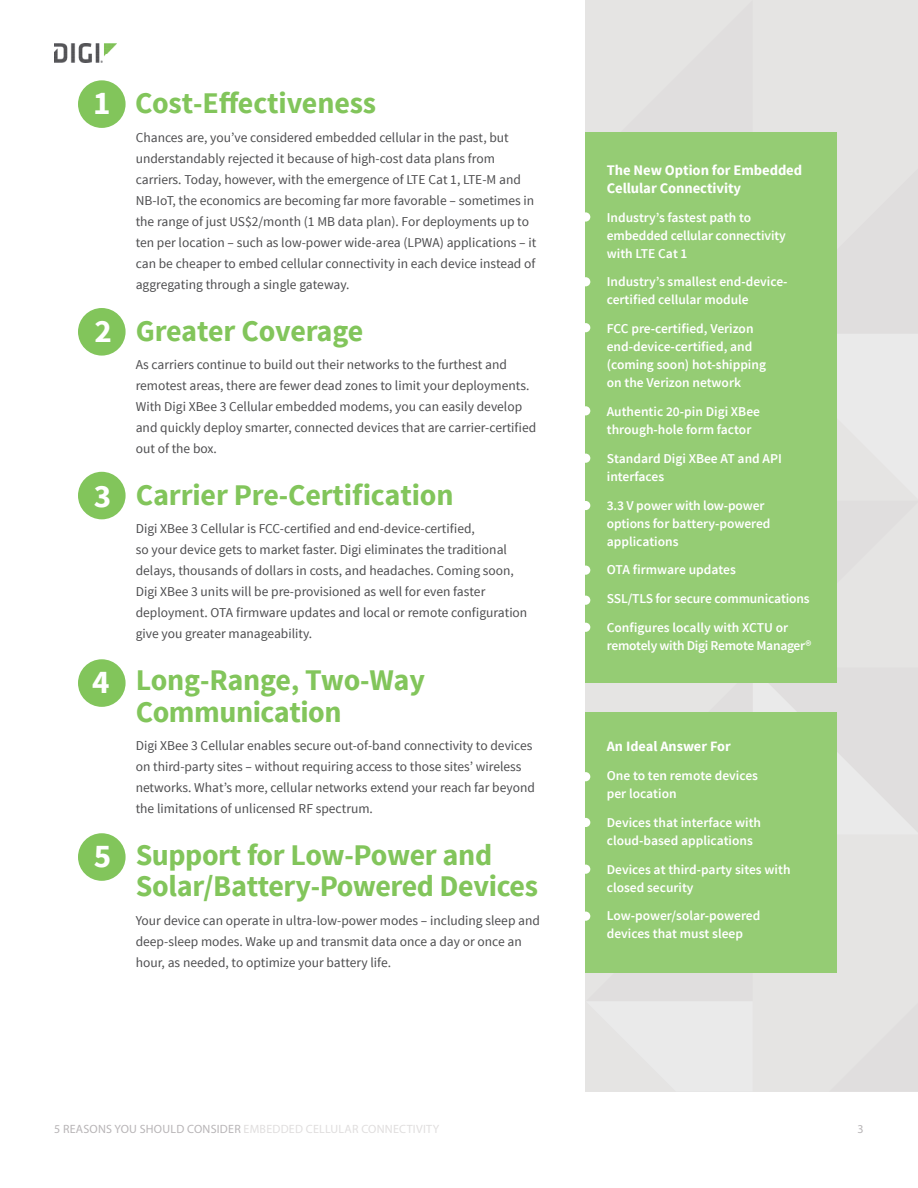
<style>
.page{position:relative;width:918px;height:1188px;background:#fff}
.page>*{position:absolute;margin:0;border:0;box-sizing:border-box;transform-origin:0 0}
.t1{font:700 33px "Source Sans Pro";color:#fff}
.t2{font:700 30px/31.5px "Source Sans Pro";letter-spacing:-.01em;color:#82c55b}
.t3{font:700 14.7px/18px "Source Sans Pro";letter-spacing:-.005em;color:#fff}
.t4{font:700 14.25px "Source Sans Pro";color:#fff}
.t5{font:13.5px/21px "Source Sans Pro";color:#4d4d4f}
.t6{font:600 13.5px/18px "Source Sans Pro";color:#fff}
.t7{font:600 13.5px "Source Sans Pro";letter-spacing:-.02em;color:#fff}
.t8{font:12px "Myriad Pro";letter-spacing:.02em;color:#e0dede}
.t9{font:12px "Myriad Pro";color:#b8b5b7}
.s1{font-size:28.5px}
.s2{font-size:27px}
.s3{color:#b8b5b7}
</style>
<div class="page">
<div style="left:586px;top:0;width:332px;height:1092px;background:#e5e4e3"></div>
<div style="left:586px;top:133px;width:251px;height:550px;background:#95cc74"></div>
<div style="left:586px;top:712px;width:251px;height:260px;background:#95cc74"></div>
<div style="left:78px;top:80px;width:48px;height:48px;background:#82c55b;border-radius:50%"></div>
<div style="left:78px;top:308px;width:48px;height:48px;background:#82c55b;border-radius:50%"></div>
<div style="left:78px;top:472px;width:48px;height:47px;background:#82c55b;border-radius:50%"></div>
<div style="left:78px;top:659px;width:48px;height:48px;background:#82c55b;border-radius:50%"></div>
<div style="left:78px;top:833px;width:48px;height:48px;background:#82c55b;border-radius:50%"></div>
<div style="left:581px;top:212px;width:9px;height:10px;background:#fff;border-radius:50%"></div>
<div style="left:581px;top:277px;width:9px;height:9px;background:#fff;border-radius:50%"></div>
<div style="left:581px;top:323px;width:9px;height:9px;background:#fff;border-radius:50%"></div>
<div style="left:581px;top:406px;width:9px;height:9px;background:#fff;border-radius:50%"></div>
<div style="left:581px;top:454px;width:9px;height:9px;background:#fff;border-radius:50%"></div>
<div style="left:581px;top:501px;width:9px;height:9px;background:#fff;border-radius:50%"></div>
<div style="left:581px;top:566px;width:9px;height:9px;background:#fff;border-radius:50%"></div>
<div style="left:581px;top:596px;width:9px;height:9px;background:#fff;border-radius:50%"></div>
<div style="left:581px;top:623px;width:9px;height:9px;background:#fff;border-radius:50%"></div>
<div style="left:581px;top:818px;width:9px;height:9px;background:#fff;border-radius:50%"></div>
<div style="left:581px;top:865px;width:9px;height:9px;background:#fff;border-radius:50%"></div>
<div style="left:581px;top:912px;width:9px;height:9px;background:#fff;border-radius:50%"></div>
<div style="left:581px;top:772px;width:9px;height:9px;background:#fff;border-radius:50%"></div>
<img style="left:54px;top:44px;width:63px;height:19px">
<h1 class="t1" style="left:93px;top:82px;width:19px">1</h1>
<h1 class="t1" style="left:95px;top:310px;width:19px">2</h1>
<h1 class="t1" style="left:94px;top:474px;width:19px">3</h1>
<h1 class="t1" style="left:92px;top:661px;width:19px">4</h1>
<h1 class="t1" style="left:94px;top:835px;width:19px">5</h1>
<h2 class="t2" style="left:135px;top:89px;width:243px">Cost<span class="s1">-</span>Effectiveness</h2>
<p class="t5" style="left:136px;top:127px;width:402px">Chances are, you’ve considered embedded cellular in the past, but understandably rejected it because of high-cost data plans from carriers. Today, however, with the emergence of LTE Cat 1, LTE-M and NB-IoT, the economics are becoming far more favorable – sometimes in the range of just US$2/month (1 MB data plan). For deployments up to ten per location – such as low-power wide-area (LPWA) applications – it can be cheaper to embed cellular connectivity in each device instead of aggregating through a single gateway.</p>
<h2 class="t2" style="left:136px;top:316px;width:229px">Greater Coverage</h2>
<p class="t5" style="left:136px;top:354px;width:402px">As carriers continue to build out their networks to the furthest and remotest areas, there are fewer dead zones to limit your deployments.<br>With Digi XBee 3 Cellular embedded modems, you can easily develop and quickly deploy smarter, connected devices that are carrier-certified out of the box.</p>
<h2 class="t2" style="left:136px;top:480px;width:319px">Carrier Pre<span class="s1">-</span>Certification</h2>
<p class="t5" style="left:136px;top:519px;width:393px">Digi XBee 3 Cellular is FCC-certified and end-device-certified,<br>so your device gets to market faster. Digi eliminates the traditional delays, thousands of dollars in costs, and headaches. Coming soon, Digi XBee 3 units will be pre-provisioned as well for even faster deployment. OTA firmware updates and local or remote configuration give you greater manageability.</p>
<h2 class="t2" style="left:136px;top:666px;width:291px">Long<span class="s1">-</span>Range<span class="s2">,</span> Two<span class="s1">-</span>Way<br>Communication</h2>
<p class="t5" style="left:136px;top:735px;width:401px">Digi XBee 3 Cellular enables secure out-of-band connectivity to devices on third-party sites – without requiring access to those sites’ wireless networks. What’s more, cellular networks extend your reach far beyond the limitations of unlicensed RF spectrum.</p>
<h2 class="t2" style="left:136px;top:840px;width:404px">Support for Low<span class="s1">-</span>Power and<br>Solar/Battery<span class="s1">-</span>Powered Devices</h2>
<p class="t5" style="left:136px;top:910px;width:406px">Your device can operate in ultra-low-power modes – including sleep and deep-sleep modes. Wake up and transmit data once a day or once an hour, as needed, to optimize your battery life.</p>
<p class="t3" style="left:607px;top:161px;width:197px">The New Option for Embedded<br>Cellular Connectivity</p>
<p class="t6" style="left:607px;top:208px;width:181px">Industry’s fastest path to embedded cellular connectivity with LTE Cat 1</p>
<p class="t6" style="left:607px;top:273px;width:182px">Industry’s smallest end-device&shy;certified cellular module</p>
<p class="t6" style="left:607px;top:320px;width:161px">FCC pre-certified, Verizon end-device-certified, and (coming soon) hot-shipping on the Verizon network</p>
<p class="t6" style="left:607px;top:403px;width:155px">Authentic 20-pin Digi XBee through-hole form factor</p>
<p class="t6" style="left:607px;top:450px;width:177px">Standard Digi XBee AT and API interfaces</p>
<p class="t6" style="left:607px;top:496px;width:165px">3.3 V power with low-power options for battery-powered applications</p>
<p class="t6" style="left:607px;top:556px;width:204px;line-height:28.8px">OTA firmware updates<br>SSL/TLS for secure communications<br>Configures locally with XCTU or</p>
<p class="t7" style="left:607px;top:637px;width:206px">remotely with Digi Remote Manager®</p>
<p class="t4" style="left:607px;top:737px;width:125px">An Ideal Answer For</p>
<p class="t6" style="left:607px;top:767px;width:153px">One to ten remote devices per location</p>
<p class="t6" style="left:607px;top:814px;width:156px">Devices that interface with cloud-based applications</p>
<p class="t6" style="left:607px;top:861px;width:185px">Devices at third-party sites with closed security</p>
<p class="t6" style="left:607px;top:907px;width:155px">Low-power/solar-powered devices that must sleep</p>
<p class="t8" style="left:54px;top:1121px;width:386px"><span class="s3">5 REASONS YOU SHOULD CONSIDER</span> EMBEDDED CELLULAR CONNECTIVITY</p>
<p class="t9" style="left:858px;top:1121px;width:8px">3</p>
</div>
